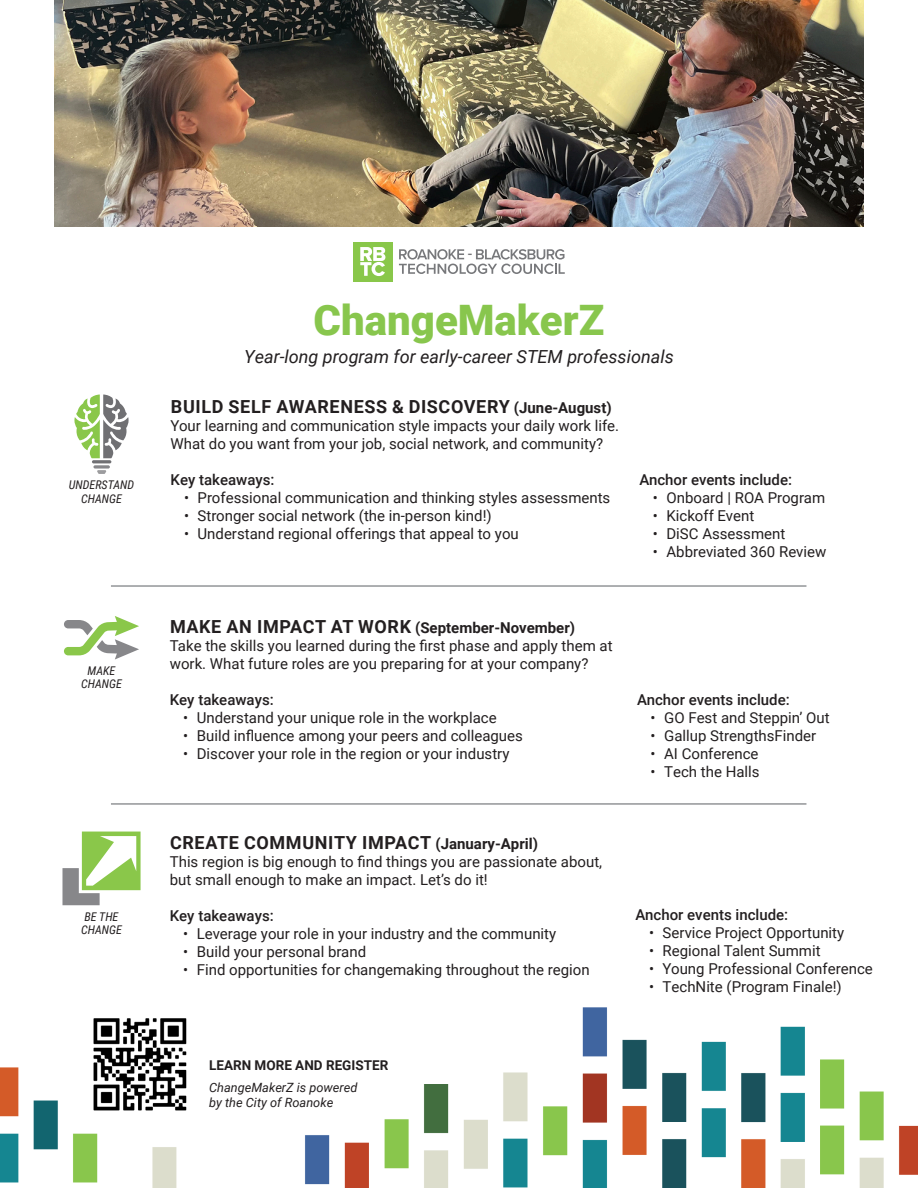
<style>
.page{position:relative;width:918px;height:1188px;background:#fff}
.page>*{position:absolute;margin:0;border:0;box-sizing:border-box;transform-origin:0 0}
.t1{font:900 42px "Roboto";color:#88c64d}
.t2{font:700 18px "Roboto";letter-spacing:.035em;color:#231f20}
.t3{font:italic 18px "Roboto";color:#231f20}
.t4{font:15px/18px "Roboto";color:#231f20}
.t5{font:500 15px "Roboto";color:#231f20}
.t6{font:700 15px "Roboto";color:#231f20}
.t7{font:600 15px "Proxima Nova";color:#77787b}
.t8{font:700 13.5px "Roboto";color:#231f20}
.t9{font:italic 12.75px/15.3px "Roboto";color:#231f20}
.t10{font:italic 12px/13.5px "Roboto Condensed";color:#231f20;text-align:center}
.s1{font-size:15px}
.s2{font-size:18px}
</style>
<div class="page">
<img style="left:0;top:1007px;width:918px;height:181px">
<img style="left:90px;top:1014px;width:101px;height:100px">
<img style="left:54px;top:0;width:810px;height:227px">
<div style="left:353px;top:242px;width:40px;height:39px;background:#89c74a"></div>
<svg style="left:360px;top:247px;width:25px;height:29px"></svg>
<svg style="left:399px;top:249px;width:166px;height:25px"></svg>
<hr style="left:111px;top:585px;width:695px;height:2px;background:#939598">
<hr style="left:111px;top:803px;width:695px;height:2px;background:#939598">
<hr style="left:92px;top:460px;width:19px;height:3px;background:#707073;border-radius:2px">
<svg style="left:93px;top:465px;width:17px;height:4px"></svg>
<svg style="left:97px;top:470px;width:9px;height:4px"></svg>
<svg style="left:74px;top:395px;width:55px;height:63px"></svg>
<svg style="left:64px;top:616px;width:75px;height:44px"></svg>
<svg style="left:62px;top:832px;width:79px;height:73px"></svg>
<p class="t10" style="left:69px;top:478px;width:67px">UNDERSTAND<br>CHANGE</p>
<p class="t10" style="left:81px;top:663px;width:42px">MAKE<br>CHANGE</p>
<p class="t10" style="left:81px;top:909px;width:42px;text-align:left">BE THE<br>CHANGE</p>
<p class="t7" style="left:468px;top:242px;width:6px">-</p>
<p class="t1" style="left:314px;top:291px;width:292px">ChangeMakerZ</p>
<p class="t3" style="left:244px;top:344px;width:431px">Year-long program for early-career STEM professionals</p>
<p class="t2" style="left:171px;top:394px;width:442px">BUILD SELF AWARENESS &amp; DISCOVERY <span class="s1">(June-August)</span></p>
<p class="t4" style="left:171px;top:416px;width:450px">Your learning and communication style impacts your daily work life.<br>What do you want from your job, social network, and community?</p>
<p class="t5" style="left:171px;top:469px;width:105px">Key takeaways:</p>
<p class="t4" style="left:184px;top:488px;width:428px">• Professional communication and thinking styles assessments</p>
<p class="t4" style="left:184px;top:506px;width:309px">• Stronger social network (the in-person kind!)</p>
<p class="t4" style="left:184px;top:524px;width:336px">• Understand regional offerings that appeal to you</p>
<p class="t5" style="left:639px;top:469px;width:154px">Anchor events include:</p>
<p class="t4" style="left:653px;top:488px;width:174px">• Onboard | ROA Program</p>
<p class="t4" style="left:653px;top:506px;width:103px">• Kickoff Event</p>
<p class="t4" style="left:653px;top:524px;width:134px">• DiSC Assessment</p>
<p class="t4" style="left:653px;top:542px;width:175px">• Abbreviated 360 Review</p>
<p class="t6" style="left:170px;top:617px;width:407px"><span class="s2">MAKE AN IMPACT AT WORK</span> (September-November)</p>
<p class="t4" style="left:170px;top:636px;width:444px">Take the skills you learned during the first phase and apply them at work. What future roles are you preparing for at your company?</p>
<p class="t5" style="left:170px;top:689px;width:105px">Key takeaways:</p>
<p class="t4" style="left:183px;top:708px;width:315px">• Understand your unique role in the workplace</p>
<p class="t4" style="left:183px;top:726px;width:341px">• Build influence among your peers and colleagues</p>
<p class="t4" style="left:183px;top:744px;width:328px">• Discover your role in the region or your industry</p>
<p class="t2" style="left:170px;top:830px;width:369px">CREATE COMMUNITY IMPACT <span class="s1">(January-April)</span></p>
<p class="t4" style="left:170px;top:852px;width:434px">This region is big enough to find things you are passionate about, but small enough to make an impact. Let’s do it!</p>
<p class="t5" style="left:170px;top:905px;width:105px">Key takeaways:</p>
<p class="t4" style="left:183px;top:924px;width:375px">• Leverage your role in your industry and the community</p>
<p class="t4" style="left:183px;top:942px;width:184px">• Build your personal brand</p>
<p class="t4" style="left:183px;top:960px;width:408px">• Find opportunities for changemaking throughout the region</p>
<p class="t5" style="left:637px;top:690px;width:154px">Anchor events include:</p>
<p class="t4" style="left:651px;top:708px;width:181px">• GO Fest and Steppin’ Out</p>
<p class="t4" style="left:651px;top:726px;width:167px">• Gallup StrengthsFinder</p>
<p class="t4" style="left:651px;top:744px;width:109px">• AI Conference</p>
<p class="t4" style="left:651px;top:762px;width:110px">• Tech the Halls</p>
<p class="t5" style="left:636px;top:904px;width:154px">Anchor events include:</p>
<p class="t4" style="left:649px;top:923px;width:197px">• Service Project Opportunity</p>
<p class="t4" style="left:649px;top:941px;width:173px">• Regional Talent Summit</p>
<p class="t4" style="left:649px;top:959px;width:225px">• Young Professional Conference</p>
<p class="t4" style="left:649px;top:977px;width:194px">• TechNite (Program Finale!)</p>
<p class="t8" style="left:209px;top:1055px;width:181px">LEARN MORE AND REGISTER</p>
<p class="t9" style="left:209px;top:1079px;width:150px">ChangeMakerZ is powered by the City of Roanoke</p>
</div>
